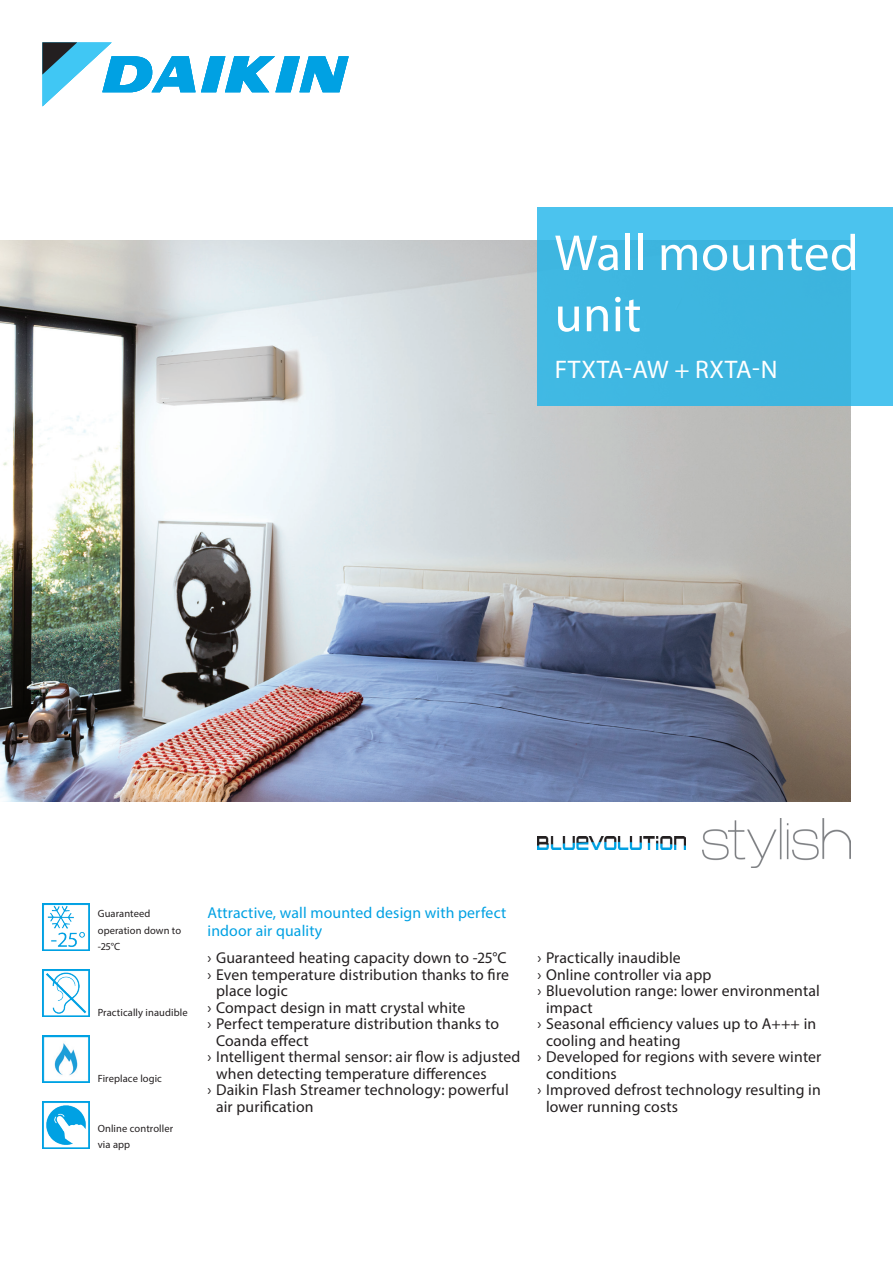
<style>
.page{position:relative;width:893px;height:1263px;background:#fff}
.page>*{position:absolute;margin:0;border:0;box-sizing:border-box;transform-origin:0 0}
.t1{font:51px/61.2px "Myriad Pro";letter-spacing:.01em;color:#fff}
.t2{font:25.5px "Myriad Pro";letter-spacing:.02em;color:#fff}
.t3{font:15.75px "Myriad Pro";letter-spacing:.01em;color:#231f20}
.t4{font:15.75px/18px "Myriad Pro";letter-spacing:.01em;color:#00a1e3}
.t5{font:10.5px/16.5px "Myriad Pro";letter-spacing:.01em;color:#231f20}
</style>
<div class="page">
<img style="left:43px;top:1101px;width:46px;height:47px">
<img style="left:43px;top:1035px;width:46px;height:47px">
<img style="left:43px;top:969px;width:46px;height:47px">
<img style="left:43px;top:903px;width:46px;height:47px">
<img style="left:0;top:241px;width:850px;height:561px">
<svg style="left:43px;top:43px;width:306px;height:63px"></svg>
<div style="left:537px;top:208px;width:356px;height:198px;background:linear-gradient(to right,#3fb7e1,#44bce6)"></div>
<img style="left:537px;top:836px;width:148px;height:13px">
<img style="left:702px;top:818px;width:148px;height:49px">
<h1 class="t1" style="left:554px;top:221px;width:306px">Wall mounted unit</h1>
<h2 class="t2" style="left:555px;top:354px;width:224px">FTXTA-AW + RXTA-N</h2>
<p class="t5" style="left:98px;top:905px;width:85px">Guaranteed operation down to -25°C</p>
<p class="t5" style="left:98px;top:1004px;width:91px">Practically inaudible</p>
<p class="t5" style="left:98px;top:1070px;width:66px">Fireplace logic</p>
<p class="t5" style="left:98px;top:1120px;width:77px">Online controller via app</p>
<p class="t4" style="left:207px;top:904px;width:300px">Attractive, wall mounted design with perfect indoor air quality</p>
<p class="t3" style="left:207px;top:948px;width:301px">› Guaranteed heating capacity down to -25°C</p>
<p class="t3" style="left:207px;top:964px;width:303px">› Even temperature distribution thanks to fire</p>
<p class="t3" style="left:216px;top:981px;width:73px">place logic</p>
<p class="t3" style="left:207px;top:998px;width:259px">› Compact design in matt crystal white</p>
<p class="t3" style="left:207px;top:1014px;width:293px">› Perfect temperature distribution thanks to</p>
<p class="t3" style="left:216px;top:1031px;width:94px">Coanda effect</p>
<p class="t3" style="left:207px;top:1047px;width:314px">› Intelligent thermal sensor: air flow is adjusted</p>
<p class="t3" style="left:216px;top:1064px;width:272px">when detecting temperature differences</p>
<p class="t3" style="left:207px;top:1080px;width:303px">› Daikin Flash Streamer technology: powerful</p>
<p class="t3" style="left:216px;top:1097px;width:99px">air purification</p>
<p class="t3" style="left:537px;top:948px;width:145px">› Practically inaudible</p>
<p class="t3" style="left:537px;top:965px;width:175px">› Online controller via app</p>
<p class="t3" style="left:537px;top:981px;width:284px">› Bluevolution range: lower environmental</p>
<p class="t3" style="left:546px;top:998px;width:48px">impact</p>
<p class="t3" style="left:537px;top:1014px;width:280px">› Seasonal efficiency values up to A+++ in</p>
<p class="t3" style="left:546px;top:1031px;width:136px">cooling and heating</p>
<p class="t3" style="left:537px;top:1047px;width:285px">› Developed for regions with severe winter</p>
<p class="t3" style="left:546px;top:1064px;width:72px">conditions</p>
<p class="t3" style="left:537px;top:1080px;width:285px">› Improved defrost technology resulting in</p>
<p class="t3" style="left:546px;top:1097px;width:134px">lower running costs</p>
</div>
